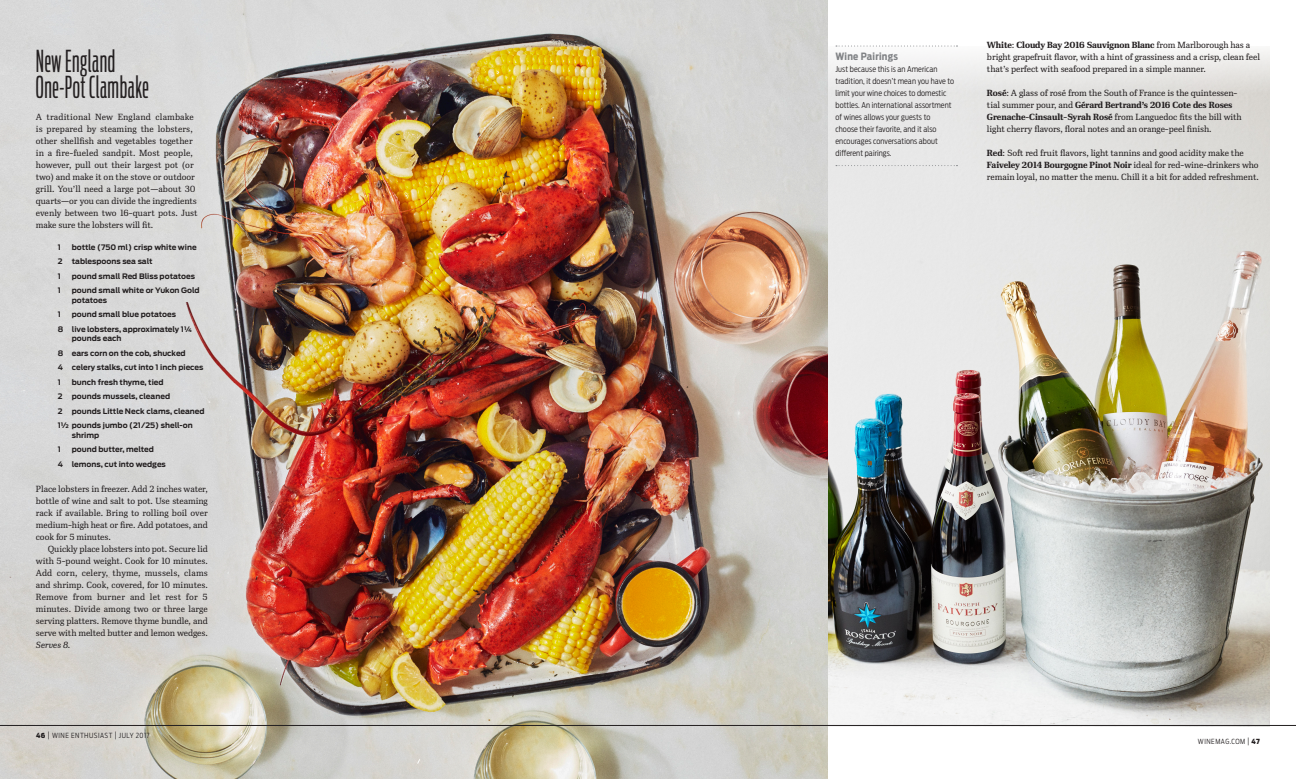
<style>
.page{position:relative;width:1296px;height:779px;background:#fff}
.page>*{position:absolute;margin:0;border:0;box-sizing:border-box;transform-origin:0 0}
.RECIPE_HEAD{font:300 30px/26px "Antenna Comp";letter-spacing:.02em;color:#231f20}
.PAIR_IT{font:700 10px "Antenna Cond";letter-spacing:.025em;color:#808285}
.BODY_TEXT_IBIS{font:300 9px/12px "Ibis Text";letter-spacing:-.01em;color:#231f20}
.PAIRING{font:300 8px/12px "Antenna Cond";letter-spacing:.01em;color:#231f20}
.RECIPE_INGREDIENT{font:700 7.5px/9.5px "Antenna";color:#231f20}
.t1{font:300 7px "Antenna Cond";letter-spacing:.075em;color:#231f20}
.s1{font-style:italic}
.s2{font-weight:900}
.s3{font-size:8.4px}
.s4{font-weight:700}
</style>
<div class="page">
<img style="left:0;top:0;width:828px;height:778px">
<img style="left:828px;top:49px;width:441px;height:675px">
<hr style="left:648px;top:724px;width:648px;height:2px;background:#231f20">
<hr style="left:0;top:724px;width:648px;height:2px;background:#231f20">
<svg style="left:416px;top:757px;width:5px;height:7px"></svg>
<svg style="left:836px;top:46px;width:121px;height:1px"></svg>
<svg style="left:836px;top:165px;width:121px;height:1px"></svg>
<p class="RECIPE_HEAD" style="left:36px;top:48px;width:114px">New England<br>One-Pot Clambake</p>
<p class="BODY_TEXT_IBIS" style="left:36px;top:111px;width:163px">A traditional New England clambake is prepared by steaming the lobsters, other shellfish and vegetables together in a fire-fueled sandpit. Most people, however, pull out their largest pot (or two) and make it on the stove or outdoor grill. You’ll need a large pot—about 30 quarts—or you can divide the ingredients evenly between two 16-quart pots. Just make sure the lobsters will fit.</p>
<p class="RECIPE_INGREDIENT" style="left:58px;top:242px;width:5px">1</p>
<p class="RECIPE_INGREDIENT" style="left:72px;top:242px;width:126px">bottle (750 ml) crisp white wine</p>
<p class="RECIPE_INGREDIENT" style="left:58px;top:257px;width:96px">2 tablespoons sea salt</p>
<p class="RECIPE_INGREDIENT" style="left:58px;top:271px;width:5px">1</p>
<p class="RECIPE_INGREDIENT" style="left:72px;top:271px;width:125px">pound small Red Bliss potatoes</p>
<p class="RECIPE_INGREDIENT" style="left:58px;top:286px;width:5px">1</p>
<p class="RECIPE_INGREDIENT" style="left:72px;top:286px;width:129px">pound small white or Yukon Gold potatoes</p>
<p class="RECIPE_INGREDIENT" style="left:58px;top:310px;width:5px">1</p>
<p class="RECIPE_INGREDIENT" style="left:72px;top:310px;width:106px">pound small blue potatoes</p>
<p class="RECIPE_INGREDIENT" style="left:72px;top:324px;width:122px;text-indent:-14px">8 live lobsters, approximately 1¼ pounds each</p>
<p class="RECIPE_INGREDIENT" style="left:58px;top:348px;width:129px">8 ears corn on the cob, shucked</p>
<p class="RECIPE_INGREDIENT" style="left:58px;top:363px;width:147px">4 celery stalks, cut into 1 inch pieces</p>
<p class="RECIPE_INGREDIENT" style="left:58px;top:377px;width:5px">1</p>
<p class="RECIPE_INGREDIENT" style="left:72px;top:377px;width:93px">bunch fresh thyme, tied</p>
<p class="RECIPE_INGREDIENT" style="left:58px;top:392px;width:114px">2 pounds mussels, cleaned</p>
<p class="RECIPE_INGREDIENT" style="left:58px;top:406px;width:148px">2 pounds Little Neck clams, cleaned</p>
<p class="RECIPE_INGREDIENT" style="left:72px;top:421px;width:122px;text-indent:-14px">1½ pounds jumbo (21/25) shell-on shrimp</p>
<p class="RECIPE_INGREDIENT" style="left:58px;top:445px;width:5px">1</p>
<p class="RECIPE_INGREDIENT" style="left:72px;top:445px;width:84px">pound butter, melted</p>
<p class="RECIPE_INGREDIENT" style="left:58px;top:459px;width:110px">4 lemons, cut into wedges</p>
<p class="BODY_TEXT_IBIS" style="left:36px;top:483px;width:174px;text-align:justify">Place lobsters in freezer. Add 2 inches water, bottle of wine and salt to pot. Use steaming rack if available. Bring to rolling boil over medium-high heat or fire. Add potatoes, and cook for 5 minutes.</p>
<p class="BODY_TEXT_IBIS" style="left:36px;top:543px;width:174px;text-align:justify;text-indent:12px">Quickly place lobsters into pot. Secure lid with 5-pound weight. Cook for 10 minutes.<br>Add corn, celery, thyme, mussels, clams and shrimp. Cook, covered, for 10 minutes.<br>Remove from burner and let rest for 5 minutes. Divide among two or three large serving platters. Remove thyme bundle, and serve with melted butter and lemon wedges.<br><span class="s1">Serves 8.</span></p>
<p class="t1" style="left:36px;top:731px;width:115px"><span class="s2">46</span> <span class="s3">|</span> WINE ENTHUSIAST <span class="s3">|</span> JULY 2017</p>
<p class="PAIR_IT" style="left:836px;top:50px;width:64px">Wine Pairings</p>
<p class="PAIRING" style="left:836px;top:63px;width:120px">Just because this is an American tradition, it doesn’t mean you have to limit your wine choices to domestic bottles. An international assortment of wines allows your guests to choose their favorite, and it also encourages conversations about different pairings.</p>
<p class="BODY_TEXT_IBIS" style="left:987px;top:39px;width:275px"><span class="s4">White</span>: <span class="s4">Cloudy Bay 2016 Sauvignon Blanc</span> from Marlborough has a bright grapefruit flavor, with a hint of grassiness and a crisp, clean feel that’s perfect with seafood prepared in a simple manner.</p>
<p class="BODY_TEXT_IBIS" style="left:987px;top:87px;width:256px"><span class="s4">Rosé</span>: A glass of rosé from the South of France is the quintessen&shy;tial summer pour, and <span class="s4">Gérard Bertrand’s 2016 Cote des Roses Grenache-Cinsault-Syrah Rosé</span> from Languedoc fits the bill with light cherry flavors, floral notes and an orange-peel finish.</p>
<p class="BODY_TEXT_IBIS" style="left:987px;top:147px;width:273px"><span class="s4">Red</span>: Soft red fruit flavors, light tannins and good acidity make the<br><span class="s4">Faiveley 2014 Bourgogne Pinot Noir</span> ideal for red-wine-drinkers who remain loyal, no matter the menu. Chill it a bit for added refreshment.</p>
<p class="t1" style="left:1198px;top:737px;width:64px">WINEMAG.COM <span class="s3">|</span> <span class="s2">47</span></p>
</div>
